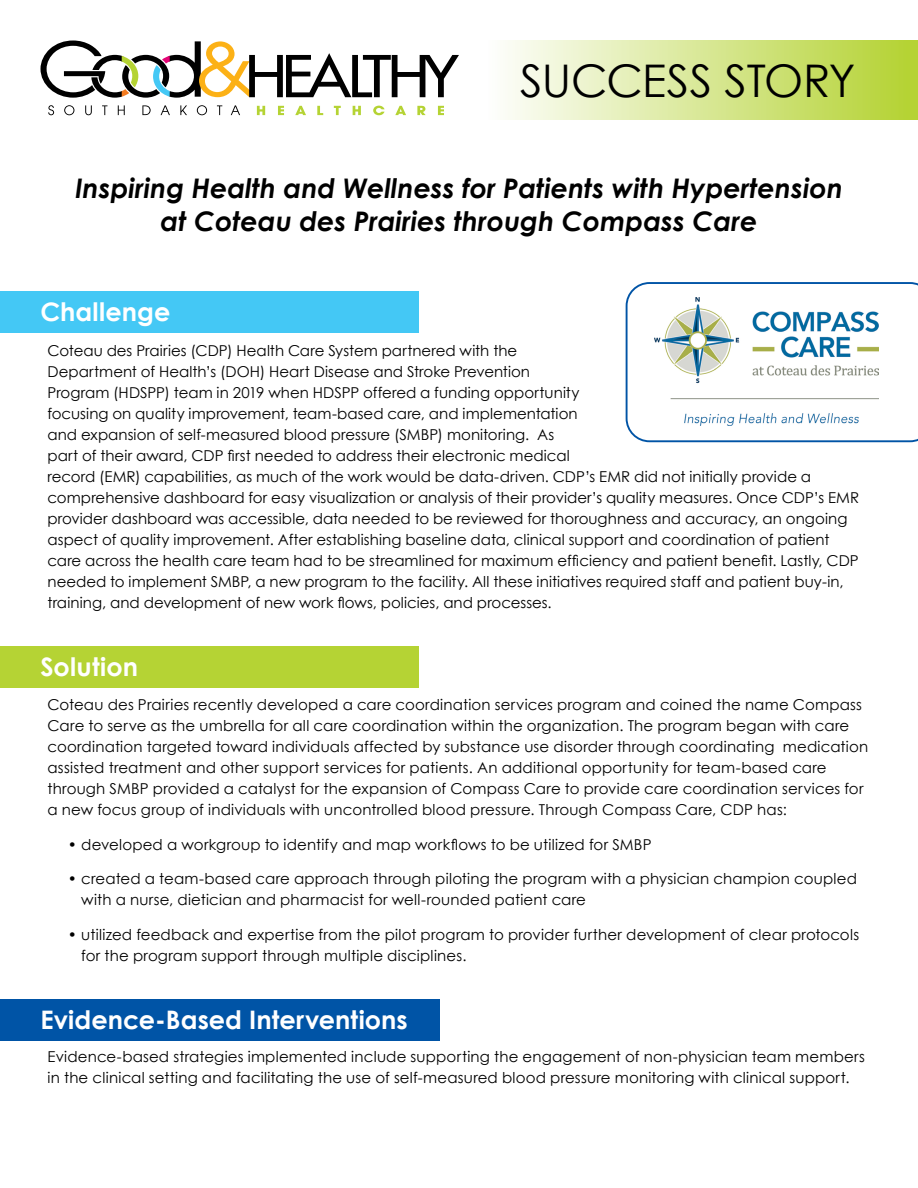
<style>
.page{position:relative;width:918px;height:1188px;background:#fff}
.page>*{position:absolute;margin:0;border:0;box-sizing:border-box;transform-origin:0 0}
.t1{font:45px "Century Gothic";letter-spacing:-.01em;color:#000}
.t2{font:italic 700 27px/32.4px "Century Gothic";color:#000;text-align:center}
.t3{font:700 25.5px "Century Gothic";letter-spacing:.005em;color:#fff}
.t4{font:15px/21px "Century Gothic";letter-spacing:.005em;color:#000}
</style>
<div class="page">
<div style="left:0;top:291px;width:418px;height:41px;background:#44c8f5"></div>
<div style="left:0;top:647px;width:418px;height:41px;background:#b5d334"></div>
<svg style="left:40px;top:41px;width:419px;height:57px"></svg>
<svg style="left:257px;top:106px;width:187px;height:9px"></svg>
<svg style="left:48px;top:105px;width:192px;height:10px"></svg>
<div style="left:488px;top:40px;width:430px;height:80px;background:linear-gradient(to right,#fefefd,#b3d230)"></div>
<div style="left:0;top:999px;width:440px;height:41px;background:#0054a6"></div>
<svg style="left:626px;top:282px;width:292px;height:160px"></svg>
<img style="left:655px;top:297px;width:223px;height:128px">
<h1 class="t1" style="left:520px;top:50px;width:337px">SUCCESS STORY</h1>
<h2 class="t2" style="left:75px;top:171px;width:769px">Inspiring Health and Wellness for Patients with Hypertension at Coteau des Prairies through Compass Care</h2>
<h3 class="t3" style="left:40px;top:292px;width:131px">Challenge</h3>
<p class="t4" style="left:48px;top:340px;width:813px">Coteau des Prairies (CDP) Health Care System partnered with the<br>Department of Health’s (DOH) Heart Disease and Stroke Prevention<br>Program (HDSPP) team in 2019 when HDSPP offered a funding opportunity<br>focusing on quality improvement, team-based care, and implementation<br>and expansion of self-measured blood pressure (SMBP) monitoring. As<br>part of their award, CDP first needed to address their electronic medical<br>record (EMR) capabilities, as much of the work would be data-driven. CDP’s EMR did not initially provide a comprehensive dashboard for easy visualization or analysis of their provider’s quality measures. Once CDP’s EMR provider dashboard was accessible, data needed to be reviewed for thoroughness and accuracy, an ongoing aspect of quality improvement. After establishing baseline data, clinical support and coordination of patient care across the health care team had to be streamlined for maximum efficiency and patient benefit. Lastly, CDP needed to implement SMBP, a new program to the facility. All these initiatives required staff and patient buy-in, training, and development of new work flows, policies, and processes.</p>
<h3 class="t3" style="left:40px;top:648px;width:99px">Solution</h3>
<p class="t4" style="left:48px;top:694px;width:822px">Coteau des Prairies recently developed a care coordination services program and coined the name Compass Care to serve as the umbrella for all care coordination within the organization. The program began with care coordination targeted toward individuals affected by substance use disorder through coordinating medication assisted treatment and other support services for patients. An additional opportunity for team-based care through SMBP provided a catalyst for the expansion of Compass Care to provide care coordination services for a new focus group of individuals with uncontrolled blood pressure. Through Compass Care, CDP has:</p>
<p class="t4" style="left:68px;top:833px;width:585px">• developed a workgroup to identify and map workflows to be utilized for SMBP</p>
<p class="t4" style="left:81px;top:868px;width:777px;text-indent:-14px">• created a team-based care approach through piloting the program with a physician champion coupled with a nurse, dietician and pharmacist for well-rounded patient care</p>
<p class="t4" style="left:81px;top:923px;width:779px;text-indent:-14px">• utilized feedback and expertise from the pilot program to provider further development of clear protocols for the program support through multiple disciplines.</p>
<h3 class="t3" style="left:40px;top:1000px;width:369px">Evidence-Based Interventions</h3>
<p class="t4" style="left:48px;top:1046px;width:819px">Evidence-based strategies implemented include supporting the engagement of non-physician team members in the clinical setting and facilitating the use of self-measured blood pressure monitoring with clinical support.</p>
</div>
